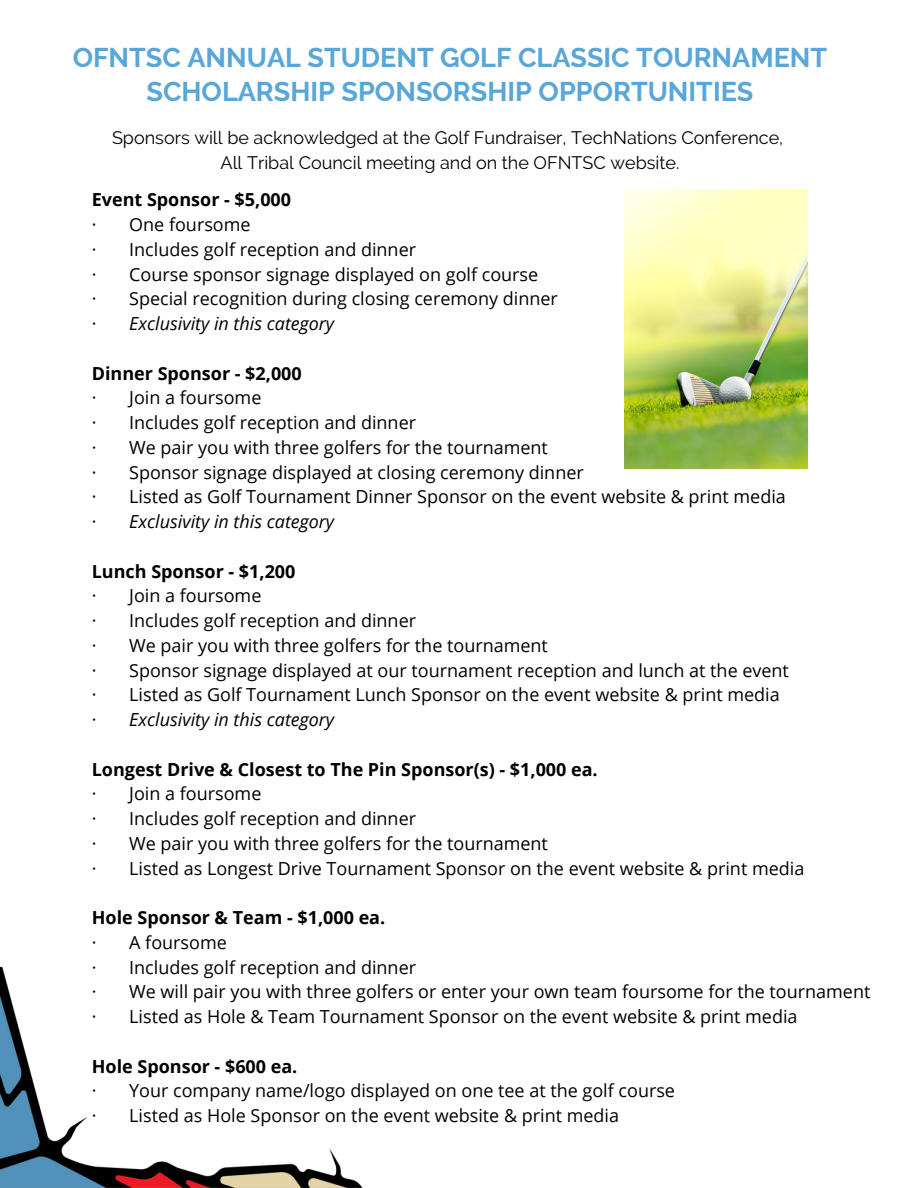
<style>
.page{position:relative;width:918px;height:1188px;background:#fff}
.page>*{position:absolute;margin:0;border:0;box-sizing:border-box;transform-origin:0 0}
.t1{font:700 27px/33.8px "Raleway";color:#59a6d9;text-align:center}
.t2{font:18px "Open Sans";color:#000}
.t3{font:700 18px "Open Sans";color:#000}
.t4{font:18px/24.8px "Raleway";color:#000;text-align:center}
.t5{font:italic 18px "Open Sans";color:#000}
</style>
<div class="page">
<img style="left:625px;top:189px;width:183px;height:279px">
<img style="left:0;top:966px;width:363px;height:222px">
<h1 class="t1" style="left:73px;top:40px;width:756px">OFNTSC ANNUAL STUDENT GOLF CLASSIC TOURNAMENT<br>SCHOLARSHIP SPONSORSHIP OPPORTUNITIES</h1>
<p class="t4" style="left:112px;top:126px;width:673px">Sponsors will be acknowledged at the Golf Fundraiser, TechNations Conference,<br>All Tribal Council meeting and on the OFNTSC website.</p>
<p class="t3" style="left:92px;top:187px;width:201px">Event Sponsor - $5,000</p>
<p class="t2" style="left:92px;top:212px;width:6px">·</p>
<p class="t2" style="left:129px;top:212px;width:123px">One foursome</p>
<p class="t2" style="left:92px;top:237px;width:6px">·</p>
<p class="t2" style="left:129px;top:237px;width:288px">Includes golf reception and dinner</p>
<p class="t2" style="left:92px;top:262px;width:6px">·</p>
<p class="t2" style="left:129px;top:262px;width:411px">Course sponsor signage displayed on golf course</p>
<p class="t2" style="left:92px;top:286px;width:6px">·</p>
<p class="t2" style="left:129px;top:286px;width:430px">Special recognition during closing ceremony dinner</p>
<p class="t2" style="left:92px;top:311px;width:6px">·</p>
<p class="t5" style="left:129px;top:311px;width:206px">Exclusivity in this category</p>
<p class="t3" style="left:92px;top:361px;width:212px">Dinner Sponsor - $2,000</p>
<p class="t2" style="left:92px;top:385px;width:6px">·</p>
<p class="t2" style="left:129px;top:385px;width:134px">Join a foursome</p>
<p class="t2" style="left:92px;top:410px;width:6px">·</p>
<p class="t2" style="left:129px;top:410px;width:288px">Includes golf reception and dinner</p>
<p class="t2" style="left:92px;top:435px;width:6px">·</p>
<p class="t2" style="left:129px;top:435px;width:420px">We pair you with three golfers for the tournament</p>
<p class="t2" style="left:92px;top:460px;width:6px">·</p>
<p class="t2" style="left:129px;top:460px;width:456px">Sponsor signage displayed at closing ceremony dinner</p>
<p class="t2" style="left:92px;top:484px;width:6px">·</p>
<p class="t2" style="left:129px;top:484px;width:658px">Listed as Golf Tournament Dinner Sponsor on the event website &amp; print media</p>
<p class="t2" style="left:92px;top:509px;width:6px">·</p>
<p class="t5" style="left:129px;top:509px;width:206px">Exclusivity in this category</p>
<p class="t3" style="left:92px;top:559px;width:205px">Lunch Sponsor - $1,200</p>
<p class="t2" style="left:92px;top:583px;width:6px">·</p>
<p class="t2" style="left:129px;top:583px;width:134px">Join a foursome</p>
<p class="t2" style="left:92px;top:608px;width:6px">·</p>
<p class="t2" style="left:129px;top:608px;width:288px">Includes golf reception and dinner</p>
<p class="t2" style="left:92px;top:633px;width:6px">·</p>
<p class="t2" style="left:129px;top:633px;width:420px">We pair you with three golfers for the tournament</p>
<p class="t2" style="left:92px;top:658px;width:6px">·</p>
<p class="t2" style="left:129px;top:658px;width:661px">Sponsor signage displayed at our tournament reception and lunch at the event</p>
<p class="t2" style="left:92px;top:682px;width:6px">·</p>
<p class="t2" style="left:129px;top:682px;width:652px">Listed as Golf Tournament Lunch Sponsor on the event website &amp; print media</p>
<p class="t2" style="left:92px;top:707px;width:6px">·</p>
<p class="t5" style="left:129px;top:707px;width:206px">Exclusivity in this category</p>
<p class="t3" style="left:92px;top:757px;width:507px">Longest Drive &amp; Closest to The Pin Sponsor(s) - $1,000 ea.</p>
<p class="t2" style="left:92px;top:781px;width:6px">·</p>
<p class="t2" style="left:129px;top:781px;width:134px">Join a foursome</p>
<p class="t2" style="left:92px;top:806px;width:6px">·</p>
<p class="t2" style="left:129px;top:806px;width:288px">Includes golf reception and dinner</p>
<p class="t2" style="left:92px;top:831px;width:6px">·</p>
<p class="t2" style="left:129px;top:831px;width:420px">We pair you with three golfers for the tournament</p>
<p class="t2" style="left:92px;top:856px;width:6px">·</p>
<p class="t2" style="left:129px;top:856px;width:677px">Listed as Longest Drive Tournament Sponsor on the event website &amp; print media</p>
<p class="t3" style="left:92px;top:905px;width:295px">Hole Sponsor &amp; Team - $1,000 ea.</p>
<p class="t2" style="left:92px;top:930px;width:6px">·</p>
<p class="t2" style="left:129px;top:930px;width:99px">A foursome</p>
<p class="t2" style="left:92px;top:955px;width:6px">·</p>
<p class="t2" style="left:129px;top:955px;width:288px">Includes golf reception and dinner</p>
<p class="t2" style="left:92px;top:979px;width:6px">·</p>
<p class="t2" style="left:129px;top:979px;width:743px">We will pair you with three golfers or enter your own team foursome for the tournament</p>
<p class="t2" style="left:92px;top:1004px;width:6px">·</p>
<p class="t2" style="left:129px;top:1004px;width:670px">Listed as Hole &amp; Team Tournament Sponsor on the event website &amp; print media</p>
<p class="t3" style="left:92px;top:1054px;width:207px">Hole Sponsor - $600 ea.</p>
<p class="t2" style="left:92px;top:1078px;width:6px">·</p>
<p class="t2" style="left:129px;top:1078px;width:547px">Your company name/logo displayed on one tee at the golf course</p>
<p class="t2" style="left:92px;top:1103px;width:6px">·</p>
<p class="t2" style="left:129px;top:1103px;width:491px">Listed as Hole Sponsor on the event website &amp; print media</p>
</div>
